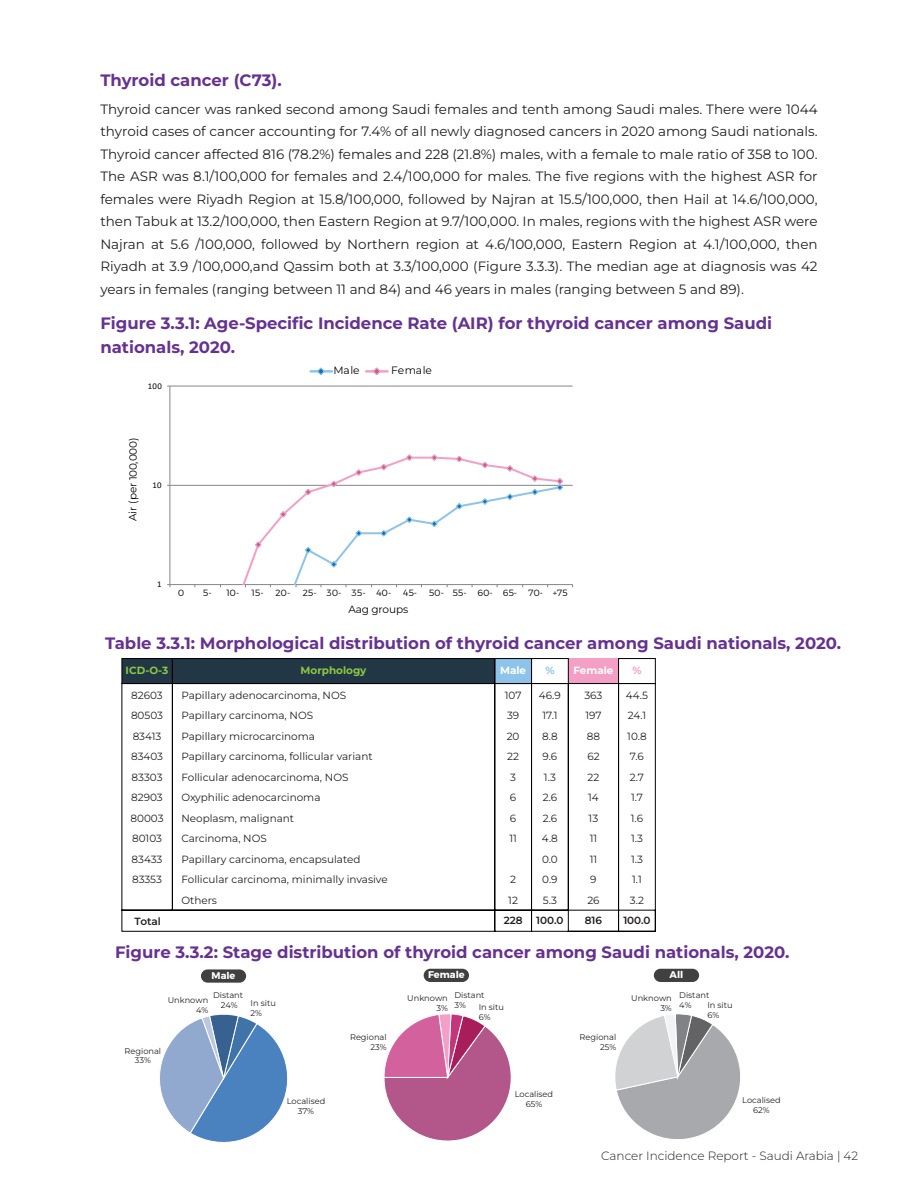
<style>
.page{position:relative;width:918px;height:1188px;background:#fff}
.page>*{position:absolute;margin:0;border:0;box-sizing:border-box;transform-origin:0 0}
.t1{font:700 16.5px/24px "Montserrat";color:#663291}
.t2{font:13.5px/22.5px "Montserrat";color:#231f20;text-align:justify}
.t3{font:300 12px "Montserrat";color:#231f20}
.t4{font:10.65px "Montserrat";color:#040503}
.t5{font:10.5px "Montserrat";letter-spacing:-.005em;color:#040503}
.t6{font:10.35px/20.5px "Montserrat";color:#231f20}
.t7{font:600 10.35px "Montserrat";color:#231f20}
.t8{font:700 10.35px "Montserrat";color:#8ec641}
.t9{font:700 10.35px "Montserrat";color:#fff}
.t10{font:700 10.35px "Montserrat";color:#8ec4ea}
.t11{font:700 10.35px "Montserrat";color:#f49fc5}
.t12{font:9.75px "Montserrat Arabic Bold";color:#fff}
.t13{font:9px "Montserrat Arabic Light";color:#040503}
.t14{font:8.85px "Calibri";color:#040503}
.t15{font:8.25px/9.9px "Montserrat";color:#231f20;text-align:right}
</style>
<div class="page">
<div style="left:201px;top:969px;width:45px;height:14px;background:#404040;border-radius:7px"></div>
<svg style="left:160px;top:1014px;width:128px;height:129px"></svg>
<svg style="left:122px;top:658px;width:534px;height:25px;background:#586171"></svg>
<svg style="left:122px;top:683px;width:534px;height:249px"></svg>
<hr style="left:170px;top:386px;width:403px;height:1px;background:#868686">
<hr style="left:170px;top:485px;width:403px;height:1px;background:#868686">
<hr style="left:170px;top:386px;width:1px;height:199px;background:#868686">
<hr style="left:170px;top:584px;width:403px;height:1px;background:#868686">
<svg style="left:205px;top:454px;width:359px;height:133px"></svg>
<div style="left:424px;top:969px;width:45px;height:13px;background:#404040;border-radius:7px"></div>
<svg style="left:384px;top:1014px;width:128px;height:127px"></svg>
<div style="left:654px;top:969px;width:45px;height:13px;background:#404040;border-radius:7px"></div>
<svg style="left:615px;top:1014px;width:125px;height:125px"></svg>
<hr style="left:366px;top:370px;width:22px;height:3px;background:#f49fc5">
<hr style="left:311px;top:370px;width:21px;height:3px;background:#8ec4ea">
<svg style="left:316px;top:367px;width:9px;height:8px"></svg>
<svg style="left:372px;top:367px;width:9px;height:8px"></svg>
<p class="t1" style="left:100px;top:67px;width:183px">Thyroid cancer (C73).</p>
<p class="t2" style="left:100px;top:97px;width:719px">Thyroid cancer was ranked second among Saudi females and tenth among Saudi males. There were 1044 thyroid cases of cancer accounting for 7.4% of all newly diagnosed cancers in 2020 among Saudi nationals.<br>Thyroid cancer affected 816 (78.2%) females and 228 (21.8%) males, with a female to male ratio of 358 to 100.<br>The ASR was 8.1/100,000 for females and 2.4/100,000 for males. The five regions with the highest ASR for females were Riyadh Region at 15.8/100,000, followed by Najran at 15.5/100,000, then Hail at 14.6/100,000, then Tabuk at 13.2/100,000, then Eastern Region at 9.7/100,000. In males, regions with the highest ASR were Najran at 5.6 /100,000, followed by Northern region at 4.6/100,000, Eastern Region at 4.1/100,000, then Riyadh at 3.9 /100,000,and Qassim both at 3.3/100,000 (Figure 3.3.3). The median age at diagnosis was 42 years in females (ranging between 11 and 84) and 46 years in males (ranging between 5 and 89).</p>
<p class="t1" style="left:100px;top:311px;width:673px">Figure 3.3.1: Age-Specific Incidence Rate (AIR) for thyroid cancer among Saudi nationals, 2020.</p>
<p class="t14" style="left:148px;top:380px;width:15px">100</p>
<p class="t5" style="left:126px;top:521px;width:85px;rotate:-90deg">Air (per 100,000)</p>
<p class="t14" style="left:152px;top:479px;width:11px">10</p>
<p class="t4" style="left:333px;top:364px;width:28px">Male</p>
<p class="t4" style="left:391px;top:364px;width:42px">Female</p>
<p class="t14" style="left:157px;top:578px;width:6px">1</p>
<p class="t13" style="left:178px;top:586px;width:8px">0</p>
<p class="t13" style="left:203px;top:586px;width:10px">5-</p>
<p class="t13" style="left:226px;top:586px;width:14px">10-</p>
<p class="t13" style="left:252px;top:586px;width:14px">15-</p>
<p class="t13" style="left:275px;top:586px;width:16px">20-</p>
<p class="t13" style="left:303px;top:586px;width:90px">25- 30- 35- 40-</p>
<p class="t13" style="left:403px;top:586px;width:16px">45-</p>
<p class="t13" style="left:429px;top:586px;width:140px">50- 55- 60- 65- 70- +75</p>
<p class="t5" style="left:348px;top:602px;width:61px">Aag groups</p>
<p class="t1" style="left:105px;top:630px;width:738px">Table 3.3.1: Morphological distribution of thyroid cancer among Saudi nationals, 2020.</p>
<p class="t8" style="left:126px;top:664px;width:44px">ICD-O-3</p>
<p class="t8" style="left:301px;top:664px;width:67px">Morphology</p>
<p class="t9" style="left:500px;top:664px;width:28px">Male</p>
<p class="t10" style="left:545px;top:664px;width:11px">%</p>
<p class="t9" style="left:573px;top:664px;width:42px">Female</p>
<p class="t11" style="left:632px;top:664px;width:11px">%</p>
<p class="t6" style="left:131px;top:684px;width:35px">82603<br>80503<br>83413<br>83403<br>83303<br>82903<br>80003<br>80103<br>83433<br>83353</p>
<p class="t6" style="left:505px;top:684px;width:18px;text-align:center">107<br>39<br>20<br>22<br>3<br>6<br>6<br>11</p>
<p class="t6" style="left:181px;top:684px;width:208px">Papillary adenocarcinoma, NOS<br>Papillary carcinoma, NOS<br>Papillary microcarcinoma<br>Papillary carcinoma, follicular variant<br>Follicular adenocarcinoma, NOS<br>Oxyphilic adenocarcinoma<br>Neoplasm, malignant<br>Carcinoma, NOS<br>Papillary carcinoma, encapsulated<br>Follicular carcinoma, minimally invasive<br>Others</p>
<p class="t6" style="left:539px;top:684px;width:23px">46.9<br>17.1<br>8.8<br>9.6<br>1.3<br>2.6<br>2.6<br>4.8<br>0.0<br>0.9<br>5.3</p>
<p class="t7" style="left:536px;top:914px;width:29px">100.0</p>
<p class="t6" style="left:584px;top:684px;width:20px;text-align:center">363<br>197<br>88<br>62<br>22<br>14<br>13<br>11<br>11<br>9<br>26</p>
<p class="t7" style="left:585px;top:914px;width:19px">816</p>
<p class="t6" style="left:626px;top:684px;width:24px;text-align:center">44.5<br>24.1<br>10.8<br>7.6<br>2.7<br>1.7<br>1.6<br>1.3<br>1.3<br>1.1<br>3.2</p>
<p class="t7" style="left:623px;top:914px;width:29px">100.0</p>
<p class="t6" style="left:508px;top:869px;width:11px">2<br>12</p>
<p class="t7" style="left:504px;top:914px;width:20px">228</p>
<p class="t7" style="left:135px;top:915px;width:28px">Total</p>
<p class="t1" style="left:115px;top:940px;width:676px">Figure 3.3.2: Stage distribution of thyroid cancer among Saudi nationals, 2020.</p>
<p class="t12" style="left:212px;top:970px;width:25px">Male</p>
<p class="t15" style="left:168px;top:995px;width:42px">Unknown<br>4%</p>
<p class="t15" style="left:213px;top:990px;width:32px;text-align:center">Distant<br>24%</p>
<p class="t15" style="left:251px;top:998px;width:27px;text-align:left">In situ<br>2%</p>
<p class="t15" style="left:125px;top:1045px;width:38px;text-align:center">Regional<br>33%</p>
<p class="t15" style="left:287px;top:1096px;width:40px;text-align:center">Localised<br>37%</p>
<p class="t15" style="left:350px;top:1032px;width:38px">Regional<br>23%</p>
<p class="t12" style="left:428px;top:969px;width:38px">Female</p>
<p class="t15" style="left:407px;top:993px;width:42px">Unknown<br>3%</p>
<p class="t15" style="left:454px;top:990px;width:32px;text-align:left">Distant<br>3%</p>
<p class="t15" style="left:479px;top:1002px;width:27px;text-align:left">In situ<br>6%</p>
<p class="t15" style="left:515px;top:1089px;width:40px;text-align:center">Localised<br>65%</p>
<p class="t15" style="left:580px;top:1032px;width:38px">Regional<br>25%</p>
<p class="t12" style="left:670px;top:969px;width:15px">All</p>
<p class="t15" style="left:631px;top:993px;width:42px">Unknown<br>3%</p>
<p class="t15" style="left:679px;top:990px;width:32px;text-align:left">Distant<br>4%</p>
<p class="t15" style="left:707px;top:1000px;width:27px;text-align:left">In situ<br>6%</p>
<p class="t15" style="left:742px;top:1095px;width:40px;text-align:center">Localised<br>62%</p>
<p class="t3" style="left:601px;top:1148px;width:259px">Cancer Incidence Report - Saudi Arabia | 42</p>
</div>
